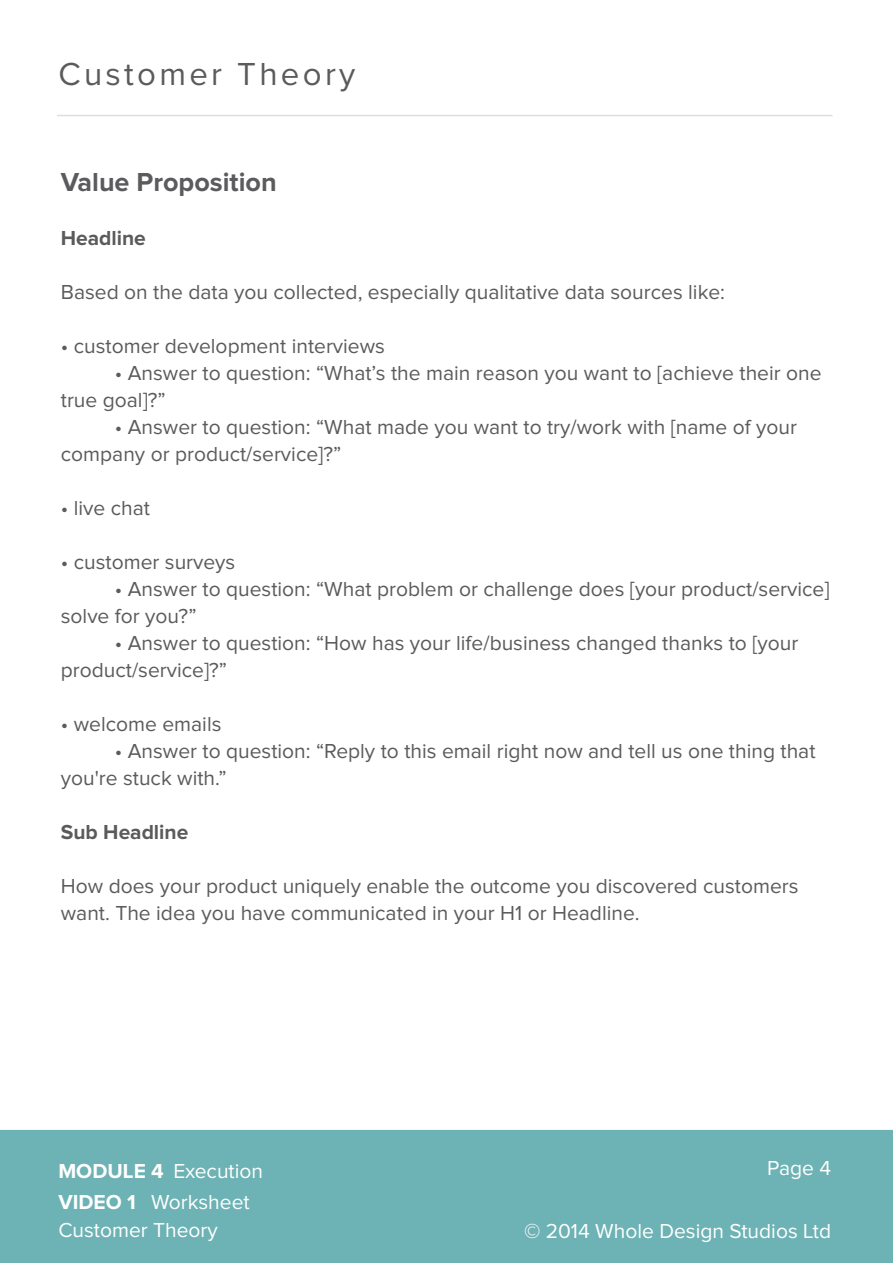
<style>
.page{position:relative;width:893px;height:1263px;background:#fff}
.page>*{position:absolute;margin:0;border:0;box-sizing:border-box;transform-origin:0 0}
.t1{font:33px "Proxima Nova";letter-spacing:.1em;color:#5b5b5e}
.t2{font:700 27px "Proxima Nova";color:#5b5b5e}
.t3{font:21px/27px "Proxima Nova";color:#5b5b5e}
.t4{font:21px/28.3px "Proxima Nova";color:#fff}
.t5{font:700 21px "Proxima Nova";color:#5b5b5e}
.t6{font:700 21px "Proxima Nova";color:#fff}
</style>
<div class="page">
<div style="left:0;top:1129px;width:893px;height:134px;background:#6db2b4"></div>
<hr style="left:57px;top:115px;width:775px;height:1px;background:#5b5b5e">
<h1 class="t1" style="left:58px;top:59px;width:298px">Customer Theory</h1>
<p class="t2" style="left:61px;top:170px;width:217px">Value Proposition</p>
<p class="t5" style="left:61px;top:229px;width:87px">Headline</p>
<p class="t3" style="left:61px;top:280px;width:666px">Based on the data you collected, especially qualitative data sources like:</p>
<p class="t3" style="left:61px;top:334px;width:326px">• customer development interviews</p>
<p class="t3" style="left:61px;top:361px;width:762px;text-indent:54px">• Answer to question: “What’s the main reason you want to [achieve their one true goal]?”</p>
<p class="t3" style="left:61px;top:415px;width:738px;text-indent:54px">• Answer to question: “What made you want to try/work with [name of your company or product/service]?”</p>
<p class="t3" style="left:61px;top:496px;width:91px">• live chat</p>
<p class="t3" style="left:61px;top:550px;width:176px">• customer surveys</p>
<p class="t3" style="left:61px;top:577px;width:770px;text-indent:54px">• Answer to question: “What problem or challenge does [your product/service] solve for you?”</p>
<p class="t3" style="left:61px;top:631px;width:739px;text-indent:54px">• Answer to question: “How has your life/business changed thanks to [your product/service]?”</p>
<p class="t3" style="left:61px;top:712px;width:162px">• welcome emails</p>
<p class="t3" style="left:61px;top:739px;width:756px;text-indent:54px">• Answer to question: “Reply to this email right now and tell us one thing that you're stuck with.”</p>
<p class="t5" style="left:61px;top:823px;width:129px">Sub Headline</p>
<p class="t3" style="left:61px;top:874px;width:739px">How does your product uniquely enable the outcome you discovered customers want. The idea you have communicated in your H1 or Headline.</p>
<p class="t6" style="left:58px;top:1161px;width:107px">MODULE 4</p>
<p class="t4" style="left:767px;top:1155px;width:66px">Page 4</p>
<p class="t4" style="left:173px;top:1158px;width:91px">Execution</p>
<p class="t6" style="left:58px;top:1192px;width:79px">VIDEO 1</p>
<p class="t4" style="left:58px;top:1188px;width:193px;text-indent:93px">Worksheet<br>Customer Theory</p>
<p class="t4" style="left:524px;top:1217px;width:309px">© 2014 Whole Design Studios Ltd</p>
</div>
